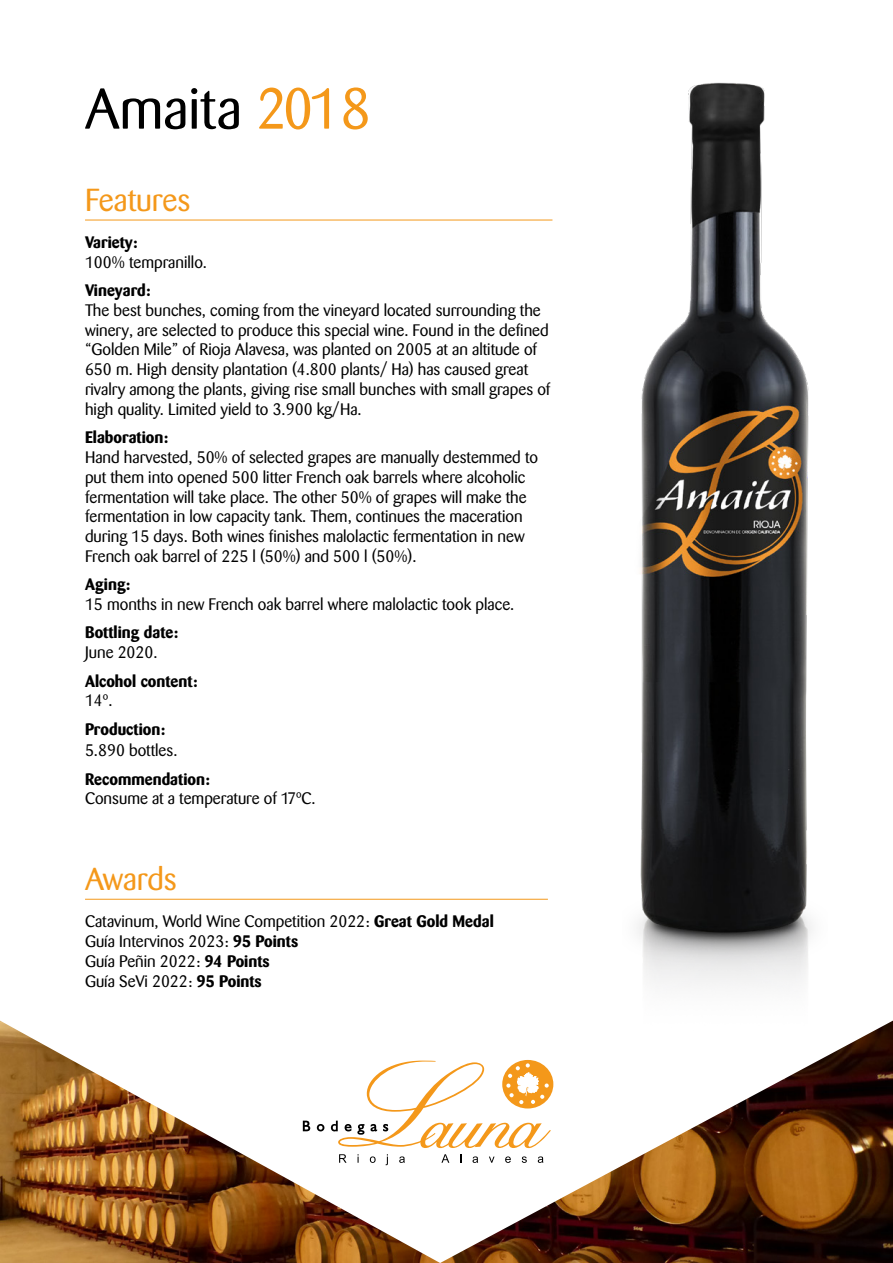
<style>
.page{position:relative;width:893px;height:1263px;background:#fff}
.page>*{position:absolute;margin:0;border:0;box-sizing:border-box;transform-origin:0 0}
.t1{font:57px "Barmeno";color:#000}
.t2{font:31.5px "Barmeno";color:#f4981a}
.t3{font:16.5px/19.8px "Barmeno";color:#000}
.t4{font:700 16.5px "Barmeno";color:#000}
.s1{color:#f4981a}
.s2{font-weight:700}
</style>
<div class="page">
<img style="left:637px;top:82px;width:175px;height:903px">
<img style="left:0;top:1020px;width:893px;height:243px">
<svg style="left:303px;top:1121px;width:7px;height:10px"></svg>
<svg style="left:317px;top:1124px;width:7px;height:7px"></svg>
<svg style="left:339px;top:1154px;width:8px;height:9px"></svg>
<svg style="left:370px;top:1156px;width:6px;height:7px"></svg>
<svg style="left:386px;top:1154px;width:2px;height:11px"></svg>
<svg style="left:399px;top:1156px;width:6px;height:7px"></svg>
<svg style="left:441px;top:1154px;width:8px;height:9px"></svg>
<svg style="left:473px;top:1156px;width:5px;height:7px"></svg>
<svg style="left:489px;top:1156px;width:5px;height:7px"></svg>
<svg style="left:505px;top:1156px;width:6px;height:7px"></svg>
<svg style="left:522px;top:1156px;width:5px;height:7px"></svg>
<svg style="left:538px;top:1156px;width:5px;height:7px"></svg>
<svg style="left:331px;top:1060px;width:220px;height:88px"></svg>
<hr style="left:85px;top:899px;width:463px;height:1px;background:#f4981a">
<hr style="left:85px;top:220px;width:467px;height:1px;background:#f4981a">
<h1 class="t1" style="left:85px;top:76px;width:287px">Amaita <span class="s1">2018</span></h1>
<h2 class="t2" style="left:85px;top:182px;width:107px">Features</h2>
<p class="t4" style="left:85px;top:232px;width:54px">Variety:</p>
<p class="t3" style="left:85px;top:252px;width:124px">100% tempranillo.</p>
<p class="t4" style="left:85px;top:280px;width:67px">Vineyard:</p>
<p class="t3" style="left:85px;top:300px;width:467px">The best bunches, coming from the vineyard located surrounding the winery, are selected to produce this special wine. Found in the defined “Golden Mile” of Rioja Alavesa, was planted on 2005 at an altitude of 650 m. High density plantation (4.800 plants/ Ha) has caused great rivalry among the plants, giving rise small bunches with small grapes of high quality. Limited yield to 3.900 kg/Ha.</p>
<p class="t4" style="left:85px;top:427px;width:85px">Elaboration:</p>
<p class="t3" style="left:85px;top:447px;width:455px">Hand harvested, 50% of selected grapes are manually destemmed to put them into opened 500 litter French oak barrels where alcoholic fermentation will take place. The other 50% of grapes will make the fermentation in low capacity tank. Them, continues the maceration during 15 days. Both wines finishes malolactic fermentation in new French oak barrel of 225 l (50%) and 500 l (50%).</p>
<p class="t4" style="left:85px;top:575px;width:47px">Aging:</p>
<p class="t3" style="left:85px;top:595px;width:431px">15 months in new French oak barrel where malolactic took place.</p>
<p class="t4" style="left:85px;top:623px;width:95px">Bottling date:</p>
<p class="t3" style="left:85px;top:643px;width:74px">June 2020.</p>
<p class="t4" style="left:85px;top:671px;width:114px">Alcohol content:</p>
<p class="t3" style="left:85px;top:691px;width:29px">14º.</p>
<p class="t4" style="left:85px;top:719px;width:82px">Production:</p>
<p class="t3" style="left:85px;top:741px;width:94px">5.890 bottles.</p>
<p class="t4" style="left:85px;top:769px;width:126px">Recommendation:</p>
<p class="t3" style="left:85px;top:789px;width:232px">Consume at a temperature of 17ºC.</p>
<h2 class="t2" style="left:85px;top:861px;width:93px">Awards</h2>
<p class="t3" style="left:85px;top:912px;width:410px">Catavinum, World Wine Competition 2022: <span class="s2">Great Gold Medal </span>Guía Intervinos 2023: <span class="s2">95 Points<br></span>Guía Peñin 2022: <span class="s2">94 Points<br></span>Guía SeVi 2022: <span class="s2">95 Points</span></p>
</div>
